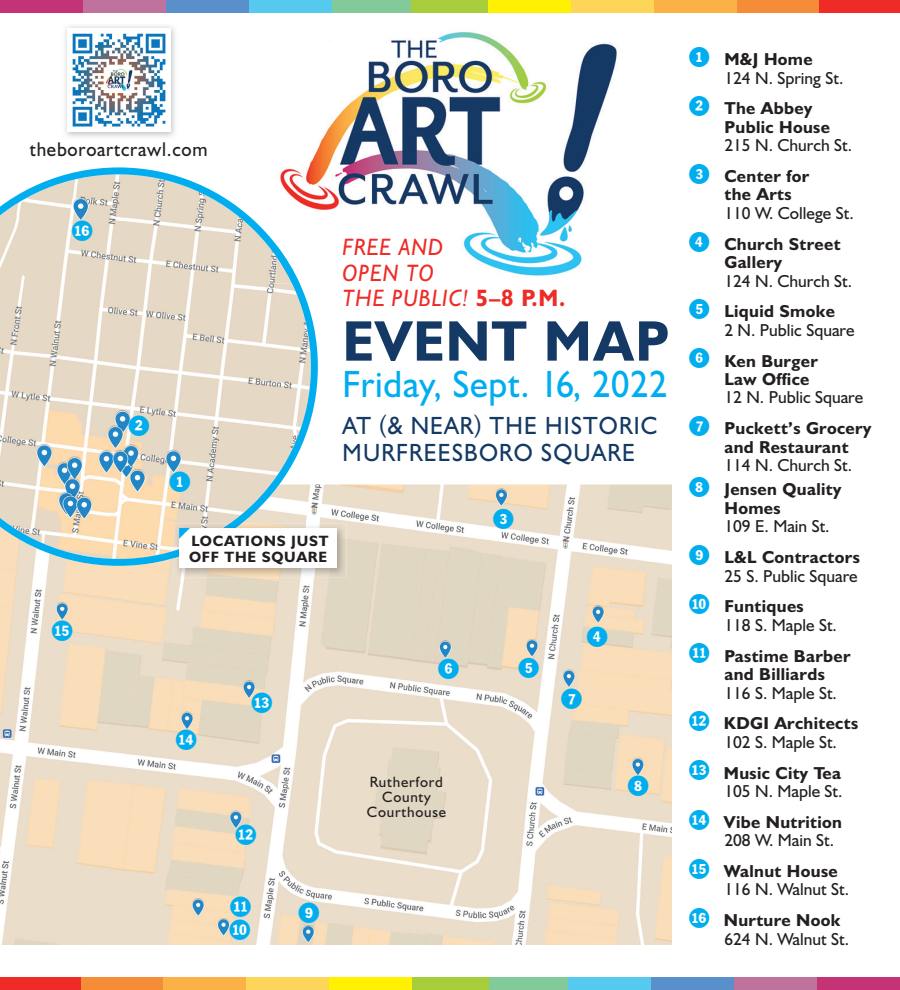
<style>
.page{position:relative;width:900px;height:990px;background:#fff}
.page>*{position:absolute;margin:0;border:0;box-sizing:border-box;transform-origin:0 0}
.t1{font:700 57.5px "Humanist 521 BT";letter-spacing:.02em;color:#143965;scale:.95 1}
.t2{font:38.12px "Humanist 521 BT";letter-spacing:.02em;color:#00aeef;scale:.95 1}
.t3{font:25.62px "Circle Numbers Plain";color:#00aeef}
.t4{font:25.25px "Circle Numbers Plain";color:#00aeef}
.t5{font:25px/27.5px "Humanist 521 BT";letter-spacing:.05em;color:#143965;scale:.95 1}
.t6{font:italic 23.75px/25.4px "Humanist 521 BT";letter-spacing:.04em;color:#ee2b26;scale:.95 1}
.t7{font:20px "Humanist 521 BT";letter-spacing:.04em;color:#231f20;scale:.95 1}
.t8{font:17.38px/30.8px "Humanist 521 BT";color:#231f20}
.t9{font:700 17.38px/30.8px "Humanist 521 BT";letter-spacing:.02em;color:#231f20}
.t10{font:15px/15px "Humanist 521 BT";letter-spacing:.05em;color:#231f20;text-align:center}
.t11{font:700 15px/16.2px "Humanist 521 BT";letter-spacing:.05em;color:#231f20}
.s1{font-weight:700;font-style:normal}
.s2{font-family:"Circle Numbers Plain";font-size:25px;color:#00aeef}
.s3{font-weight:700}
.s4{font-family:"Circle Numbers Plain";font-weight:400;font-size:25px;color:#00aeef}
.s5{font-weight:400}
</style>
<div class="page">
<img style="left:0;top:485px;width:672px;height:460px">
<div style="left:819px;top:0;width:81px;height:13px;background:#ee2b26"></div>
<div style="left:737px;top:0;width:82px;height:13px;background:#f58c37"></div>
<div style="left:654px;top:0;width:83px;height:13px;background:#fbb145"></div>
<div style="left:410px;top:0;width:78px;height:13px;background:#a7cd3b"></div>
<div style="left:332px;top:0;width:78px;height:13px;background:#83ca9b"></div>
<div style="left:571px;top:0;width:83px;height:13px;background:#fdd558"></div>
<div style="left:488px;top:0;width:83px;height:13px;background:#fff101"></div>
<div style="left:249px;top:0;width:83px;height:13px;background:#55caee"></div>
<div style="left:166px;top:0;width:83px;height:13px;background:#5990cb"></div>
<div style="left:83px;top:0;width:83px;height:13px;background:#bf729c"></div>
<div style="left:0;top:0;width:83px;height:13px;background:#c43375"></div>
<div style="left:238px;top:827px;width:17px;height:17px;background:#fff;border-radius:50%"></div>
<div style="left:521px;top:658px;width:16px;height:17px;background:#fff;border-radius:50%"></div>
<div style="left:441px;top:658px;width:16px;height:17px;background:#fff;border-radius:50%"></div>
<div style="left:589px;top:626px;width:16px;height:17px;background:#fff;border-radius:50%"></div>
<div style="left:563px;top:691px;width:18px;height:18px;background:#fff;border-radius:50%"></div>
<div style="left:300px;top:905px;width:18px;height:17px;background:#fff;border-radius:50%"></div>
<div style="left:231px;top:923px;width:18px;height:17px;background:#fff;border-radius:50%"></div>
<div style="left:232px;top:900px;width:17px;height:17px;background:#fff;border-radius:50%"></div>
<div style="left:254px;top:696px;width:16px;height:15px;background:#fff;border-radius:50%"></div>
<div style="left:631px;top:779px;width:15px;height:15px;background:#fff;border-radius:50%"></div>
<div style="left:54px;top:623px;width:16px;height:16px;background:#fff;border-radius:50%"></div>
<div style="left:497px;top:512px;width:13px;height:14px;background:#fff;border-radius:50%"></div>
<div style="left:178px;top:732px;width:16px;height:16px;background:#fff;border-radius:50%"></div>
<svg style="left:0;top:167px;width:318px;height:399px;fill:#e5d8c5"></svg>
<img style="left:277px;top:32px;width:340px;height:252px">
<img style="left:277px;top:245px;width:23px;height:39px">
<div style="left:75px;top:223px;width:15px;height:16px;background:#fff;border-radius:50%"></div>
<div style="left:172px;top:474px;width:15px;height:15px;background:#fff;border-radius:50%"></div>
<div style="left:131px;top:418px;width:15px;height:15px;background:#fff;border-radius:50%"></div>
<div style="left:0;top:977px;width:81px;height:13px;background:#ee2b26"></div>
<div style="left:81px;top:977px;width:82px;height:13px;background:#f58c37"></div>
<div style="left:163px;top:977px;width:83px;height:13px;background:#fbb145"></div>
<div style="left:412px;top:977px;width:78px;height:13px;background:#a7cd3b"></div>
<div style="left:490px;top:977px;width:78px;height:13px;background:#83ca9b"></div>
<div style="left:246px;top:977px;width:83px;height:13px;background:#fdd558"></div>
<div style="left:329px;top:977px;width:83px;height:13px;background:#fff101"></div>
<div style="left:568px;top:977px;width:83px;height:13px;background:#55caee"></div>
<div style="left:651px;top:977px;width:83px;height:13px;background:#5990cb"></div>
<div style="left:734px;top:977px;width:83px;height:13px;background:#bf729c"></div>
<div style="left:817px;top:977px;width:83px;height:13px;background:#c43375"></div>
<img style="left:175px;top:524px;width:171px;height:53px">
<img style="left:175px;top:524px;width:66px;height:34px">
<div style="left:179px;top:528px;width:158px;height:40px;background:#fff"></div>
<svg style="left:179px;top:528px;width:11px;height:11px"></svg>
<img style="left:65px;top:26px;width:110px;height:111px">
<img style="left:67px;top:29px;width:103px;height:103px">
<p class="t7" style="left:30px;top:137px;width:189px">theboroartcrawl.com</p>
<h3 class="t3" style="left:70px;top:217px;width:27px">Y</h3>
<h3 class="t3" style="left:49px;top:618px;width:27px">T</h3>
<h3 class="t3" style="left:126px;top:412px;width:27px">2</h3>
<h3 class="t3" style="left:167px;top:468px;width:27px">1</h3>
<p class="t11" style="left:189px;top:532px;width:141px">LOCATIONS JUST<br>OFF THE SQUARE</p>
<h3 class="t6" style="left:343px;top:234px;width:236px">FREE AND<br>OPEN TO<br>THE PUBLIC! <span class="s1">5–8 P.M.</span></h3>
<h1 class="t1" style="left:343px;top:305px;width:345px">EVENT MAP</h1>
<h2 class="t2" style="left:343px;top:360px;width:343px">Friday, Sept. 16, 2022</h2>
<h3 class="t5" style="left:343px;top:411px;width:333px">AT (&amp; NEAR) THE HISTORIC<br>MURFREESBORO SQUARE</h3>
<h3 class="t4" style="left:491px;top:506px;width:27px">3</h3>
<h3 class="t3" style="left:173px;top:726px;width:27px">R</h3>
<h3 class="t3" style="left:249px;top:689px;width:27px">E</h3>
<h3 class="t3" style="left:233px;top:821px;width:27px">W</h3>
<h3 class="t3" style="left:228px;top:894px;width:27px">Q</h3>
<h3 class="t3" style="left:227px;top:917px;width:27px">0</h3>
<h3 class="t3" style="left:296px;top:899px;width:27px">9</h3>
<h3 class="t3" style="left:436px;top:655px;width:27px">6</h3>
<h3 class="t4" style="left:516px;top:655px;width:27px">5</h3>
<h3 class="t3" style="left:585px;top:623px;width:27px">4</h3>
<h3 class="t3" style="left:559px;top:685px;width:27px">7</h3>
<p class="t10" style="left:367px;top:775px;width:81px">Rutherford<br>County<br>Courthouse</p>
<h3 class="t3" style="left:625px;top:772px;width:27px">8</h3>
<p class="t8" style="left:724px;top:50px;width:121px;line-height:18.5px;text-indent:-38px"><span class="s2">1</span> <span class="s3">M&amp;J Home<br></span>124 N. Spring St.</p>
<p class="t9" style="left:724px;top:99px;width:107px;line-height:18.5px;text-indent:-38px"><span class="s4">2</span> The Abbey<br>Public House</p>
<p class="t8" style="left:687px;top:130px;width:167px;text-indent:38px">215 N. Church St.<br><span class="s2">3</span> <span class="s3">Center for</span></p>
<p class="t9" style="left:724px;top:179px;width:69px">the Arts</p>
<p class="t8" style="left:687px;top:197px;width:168px;text-indent:38px">110 W. College St.<br><span class="s2">4</span> <span class="s3">Church Street</span></p>
<p class="t9" style="left:724px;top:246px;width:59px">Gallery</p>
<p class="t8" style="left:687px;top:265px;width:167px;text-indent:38px">124 N. Church St.<br><span class="s2">5</span> <span class="s3">Liquid Smoke</span></p>
<p class="t8" style="left:687px;top:314px;width:169px;text-indent:38px">2 N. Public Square<br><span class="s2">6</span> <span class="s3">Ken Burger</span></p>
<p class="t9" style="left:724px;top:363px;width:87px">Law Office</p>
<p class="t8" style="left:687px;top:382px;width:186px;text-indent:38px">12 N. Public Square<br><span class="s2">7</span> <span class="s3">Puckett’s Grocery</span></p>
<p class="t9" style="left:724px;top:431px;width:126px">and Restaurant</p>
<p class="t8" style="left:687px;top:453px;width:167px;line-height:24.2px;text-indent:38px">114 N. Church St.<br><span class="s2">8</span> <span class="s3">Jensen Quality</span></p>
<p class="t9" style="left:724px;top:492px;width:58px">Homes</p>
<p class="t9" style="left:687px;top:511px;width:175px;text-align:center"><span class="s5">109 E. Main St.<br></span><span class="s4">9</span> L&amp;L Contractors</p>
<p class="t8" style="left:687px;top:560px;width:172px;text-indent:38px">25 S. Public Square<br><span class="s2">0</span> <span class="s3">Funtiques</span></p>
<p class="t8" style="left:687px;top:609px;width:165px;text-indent:38px">118 S. Maple St.<br><span class="s2">Q</span> <span class="s3">Pastime Barber</span></p>
<p class="t9" style="left:724px;top:658px;width:102px">and Billiards</p>
<p class="t9" style="left:687px;top:677px;width:173px;text-indent:38px"><span class="s5">116 S. Maple St.<br></span><span class="s4">W</span> KDGI Architects</p>
<p class="t8" style="left:687px;top:726px;width:156px;text-align:right">102 S. Maple St.<br><span class="s2">E</span> <span class="s3">Music City Tea</span></p>
<p class="t8" style="left:687px;top:775px;width:157px;text-align:right">105 N. Maple St.<br><span class="s2">R</span> <span class="s3">Vibe Nutrition</span></p>
<p class="t8" style="left:687px;top:825px;width:152px;text-align:right">208 W. Main St.<br><span class="s2">T</span> <span class="s3">Walnut House</span></p>
<p class="t8" style="left:687px;top:874px;width:164px;text-indent:38px">116 N. Walnut St.<br><span class="s2">Y</span> <span class="s3">Nurture Nook</span></p>
<p class="t8" style="left:724px;top:923px;width:126px">624 N. Walnut St.</p>
</div>
